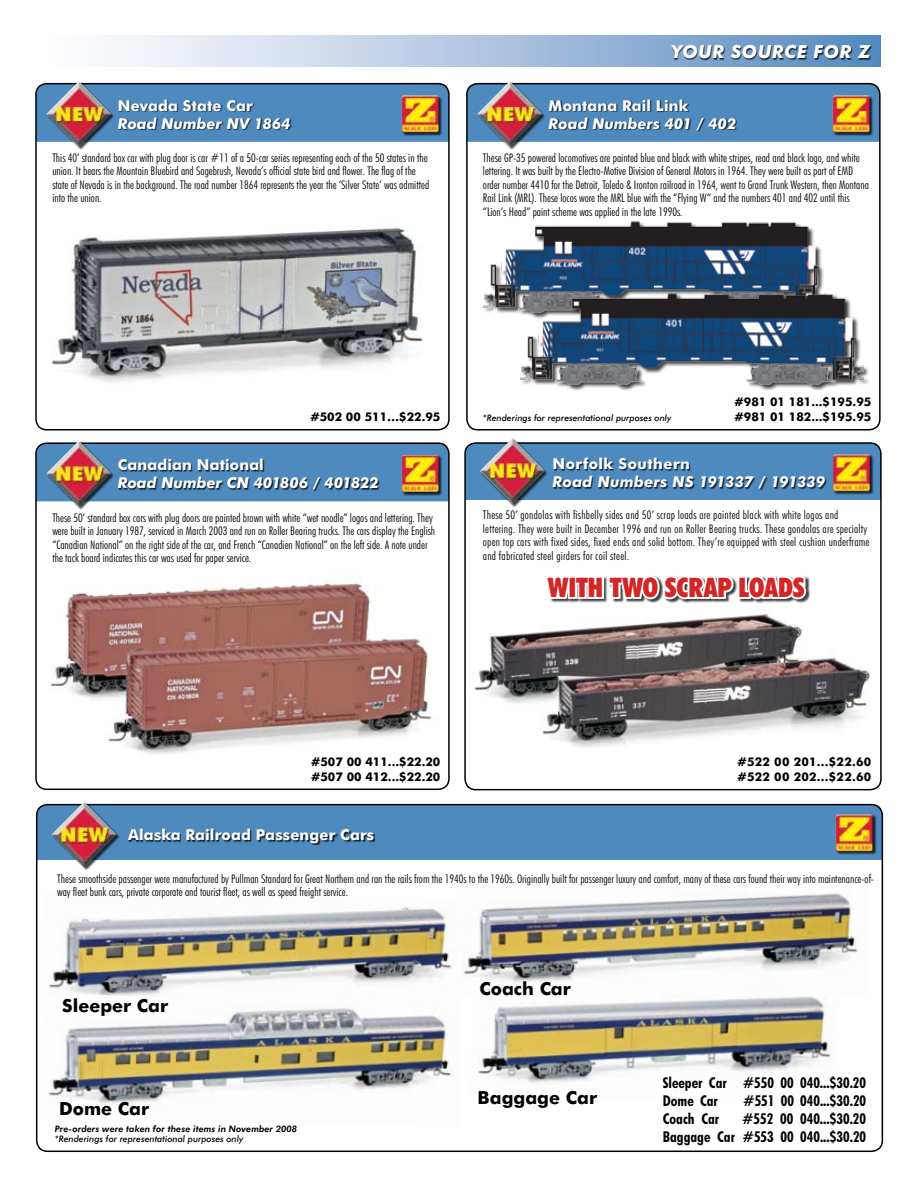
<style>
.page{position:relative;width:918px;height:1188px;background:#fff}
.page>*{position:absolute;margin:0;border:0;box-sizing:border-box;transform-origin:0 0}
.t1{font:900 condensed 27px "Futura BT";color:#d32627}
.t2{font:700 18px "Futura BT";color:#000}
.t3{font:italic 700 18px "Futura BT";letter-spacing:.03em;color:#fff}
.t4{font:700 condensed 15px/18px "Futura BT";color:#000}
.t5{font:700 15px "Futura BT";letter-spacing:.01em;color:#fff}
.t6{font:italic 700 15px "Futura BT";letter-spacing:.005em;color:#fff}
.t7{font:italic 700 15px "Futura BT";letter-spacing:.025em;color:#fff}
.t8{font:700 15px "Futura BT";letter-spacing:.03em;color:#fff}
.t9{font:300 condensed 12px/13.5px "Futura BT";color:#000}
.t10{font:300 condensed 12px/13.5px "Futura BT";letter-spacing:.02em;color:#000}
.t11{font:700 12px/15px "Futura BT";color:#000}
.t12{font:700 12px/15px "Futura BT";letter-spacing:.02em;color:#000}
.t13{font:italic 500 9px "Futura BT";color:#000}
.t14{font:italic 800 9px "Futura BT";color:#000}
</style>
<div class="page">
<img style="left:463px;top:893px;width:395px;height:90px">
<img style="left:48px;top:907px;width:407px;height:87px">
<img style="left:48px;top:994px;width:404px;height:108px">
<img style="left:478px;top:996px;width:353px;height:90px">
<img style="left:474px;top:619px;width:396px;height:128px">
<img style="left:51px;top:582px;width:381px;height:172px">
<div style="left:29px;top:36px;width:852px;height:30px;background:linear-gradient(to right,#fff,#598bc0)"></div>
<div style="left:672px;top:45px;width:201px;height:15px;background:#000;opacity:.75"></div>
<div style="left:38px;top:445px;width:409px;height:56px;background:#4e8abe"></div>
<div style="left:35px;top:442px;width:415px;height:348px;border:2px solid #000;border-radius:11px"></div>
<div style="left:37px;top:85px;width:410px;height:57px;background:#4e8abe"></div>
<div style="left:35px;top:83px;width:415px;height:348px;border:2px solid #000;border-radius:11px"></div>
<div style="left:402px;top:455px;width:40px;height:41px;background:#000;opacity:.75"></div>
<img style="left:402px;top:455px;width:37px;height:37px">
<div style="left:402px;top:96px;width:40px;height:40px;background:#000;opacity:.75"></div>
<img style="left:402px;top:95px;width:37px;height:38px">
<div style="left:118px;top:460px;width:262px;height:31px;background:#000;opacity:.75"></div>
<div style="left:118px;top:100px;width:174px;height:31px;background:#000;opacity:.75"></div>
<div style="left:47px;top:441px;width:68px;height:69px;background:#000;opacity:.75"></div>
<img style="left:46px;top:441px;width:65px;height:65px">
<div style="left:47px;top:81px;width:68px;height:70px;background:#000;opacity:.75"></div>
<img style="left:46px;top:81px;width:65px;height:66px">
<div style="left:468px;top:85px;width:410px;height:57px;background:#4e8abe"></div>
<div style="left:466px;top:83px;width:415px;height:348px;border:2px solid #000;border-radius:11px"></div>
<div style="left:833px;top:96px;width:40px;height:40px;background:#000;opacity:.75"></div>
<img style="left:833px;top:95px;width:37px;height:38px">
<div style="left:549px;top:100px;width:188px;height:32px;background:#000;opacity:.75"></div>
<div style="left:478px;top:81px;width:68px;height:70px;background:#000;opacity:.75"></div>
<img style="left:477px;top:81px;width:65px;height:66px">
<div style="left:465px;top:443px;width:416px;height:56px;background:#4e8abe"></div>
<div style="left:464px;top:442px;width:418px;height:348px;border:2px solid #000;border-radius:11px"></div>
<div style="left:553px;top:458px;width:274px;height:32px;background:#000;opacity:.75"></div>
<div style="left:833px;top:455px;width:41px;height:41px;background:#000;opacity:.75"></div>
<img style="left:833px;top:455px;width:37px;height:37px">
<div style="left:480px;top:438px;width:68px;height:69px;background:#000;opacity:.75"></div>
<img style="left:480px;top:438px;width:65px;height:66px">
<div style="left:37px;top:805px;width:845px;height:55px;background:#4e8abe"></div>
<div style="left:36px;top:804px;width:847px;height:348px;border:2px solid #000;border-radius:11px"></div>
<div style="left:52px;top:802px;width:68px;height:68px;background:#000;opacity:.75"></div>
<img style="left:52px;top:802px;width:64px;height:65px">
<div style="left:129px;top:830px;width:246px;height:15px;background:#000;opacity:.75"></div>
<div style="left:836px;top:815px;width:41px;height:41px;background:#000;opacity:.75"></div>
<img style="left:836px;top:815px;width:37px;height:37px">
<svg style="left:53px;top:1102px;width:245px;height:49px"></svg>
<img style="left:51px;top:227px;width:372px;height:155px">
<svg style="left:550px;top:576px;width:258px;height:43px"></svg>
<img style="left:484px;top:221px;width:340px;height:92px">
<div style="left:520px;top:293px;width:350px;height:98px;background:#000;opacity:.75"></div>
<img style="left:521px;top:288px;width:343px;height:96px">
<p class="t5" style="left:118px;top:96px;width:137px">Nevada State Car</p>
<p class="t6" style="left:118px;top:114px;width:175px">Road Number NV 1864</p>
<p class="t9" style="left:52px;top:151px;width:378px">This 40’ standard box car with plug door is car #11 of a 50-car series representing each of the 50 states in the union. It bears the Mountain Bluebird and Sagebrush, Nevada’s official state bird and flower. The flag of the state of Nevada is in the background. The road number 1864 represents the year the ‘Silver State’ was admitted into the union.</p>
<h2 class="t3" style="left:672px;top:41px;width:200px">YOUR SOURCE FOR Z</h2>
<p class="t5" style="left:549px;top:96px;width:141px">Montana Rail Link</p>
<p class="t6" style="left:549px;top:114px;width:189px">Road Numbers 401 / 402</p>
<p class="t9" style="left:483px;top:151px;width:388px">These GP-35 powered locomotives are painted blue and black with white stripes, read and black logo, and white lettering. It was built by the Electro-Motive Division of General Motors in 1964. They were built as part of EMD order number 4410 for the Detroit, Toledo &amp; Ironton railroad in 1964, went to Grand Trunk Western, then Montana Rail Link (MRL). These locos wore the MRL blue with the “Flying W” and the numbers 401 and 402 until this “Lion’s Head” paint scheme was applied in the late 1990s.</p>
<p class="t11" style="left:310px;top:409px;width:131px">#502 00 511…$22.95</p>
<p class="t5" style="left:118px;top:456px;width:148px">Canadian National</p>
<p class="t6" style="left:118px;top:474px;width:263px">Road Number CN 401806 / 401822</p>
<p class="t9" style="left:52px;top:511px;width:384px">These 50’ standard box cars with plug doors are painted brown with white “wet noodle” logos and lettering. They were built in January 1987, serviced in March 2003 and run on Roller Bearing trucks. The cars display the English “Canadian National” on the right side of the car, and French “Canadien National” on the left side. A note under the tack board indicates this car was used for paper service.</p>
<p class="t13" style="left:483px;top:412px;width:190px">*Renderings for representational purposes only</p>
<p class="t11" style="left:735px;top:394px;width:138px">#981 01 181...$195.95 #981 01 182...$195.95</p>
<p class="t8" style="left:553px;top:455px;width:139px">Norfolk Southern</p>
<p class="t7" style="left:553px;top:473px;width:274px">Road Numbers NS 191337 / 191339</p>
<p class="t10" style="left:483px;top:508px;width:388px">These 50’ gondolas with fishbelly sides and 50’ scrap loads are painted black with white logos and lettering. They were built in December 1996 and run on Roller Bearing trucks. These gondolas are specialty open top cars with fixed sides, fixed ends and solid bottom. They’re equipped with steel cushion underframe and fabricated steel girders for coil steel.</p>
<h1 class="t1" style="left:548px;top:571px;width:258px">WITH TWO SCRAP LOADS</h1>
<p class="t11" style="left:311px;top:754px;width:131px">#507 00 411...$22.20 #507 00 412...$22.20</p>
<p class="t5" style="left:128px;top:826px;width:248px">Alaska Railroad Passenger Cars</p>
<p class="t12" style="left:738px;top:754px;width:135px">#522 00 201...$22.60 #522 00 202...$22.60</p>
<p class="t9" style="left:57px;top:872px;width:818px">These smoothside passenger were manufactured by Pullman Standard for Great Northern and ran the rails from the 1940s to the 1960s. Originally built for passenger luxury and comfort, many of these cars found their way into maintenance-of&shy;way fleet bunk cars, private corporate and tourist fleet, as well as speed freight service.</p>
<h2 class="t2" style="left:62px;top:995px;width:107px">Sleeper Car</h2>
<h2 class="t2" style="left:59px;top:1097px;width:91px">Dome Car</h2>
<p class="t14" style="left:55px;top:1123px;width:244px">Pre-orders were taken for these items in November 2008</p>
<p class="t13" style="left:55px;top:1133px;width:190px">*Renderings for representational purposes only</p>
<h2 class="t2" style="left:480px;top:977px;width:93px">Coach Car</h2>
<h2 class="t2" style="left:478px;top:1087px;width:121px">Baggage Car</h2>
<p class="t4" style="left:663px;top:1074px;width:205px">Sleeper Car #550 00 040...$30.20<br>Dome Car</p>
<p class="t4" style="left:743px;top:1092px;width:125px">#551 00 040...$30.20</p>
<p class="t4" style="left:663px;top:1110px;width:205px;text-align:right">#552 00 040...$30.20<br>Baggage Car #553 00 040...$30.20</p>
<p class="t4" style="left:663px;top:1110px;width:58px">Coach Car</p>
</div>
